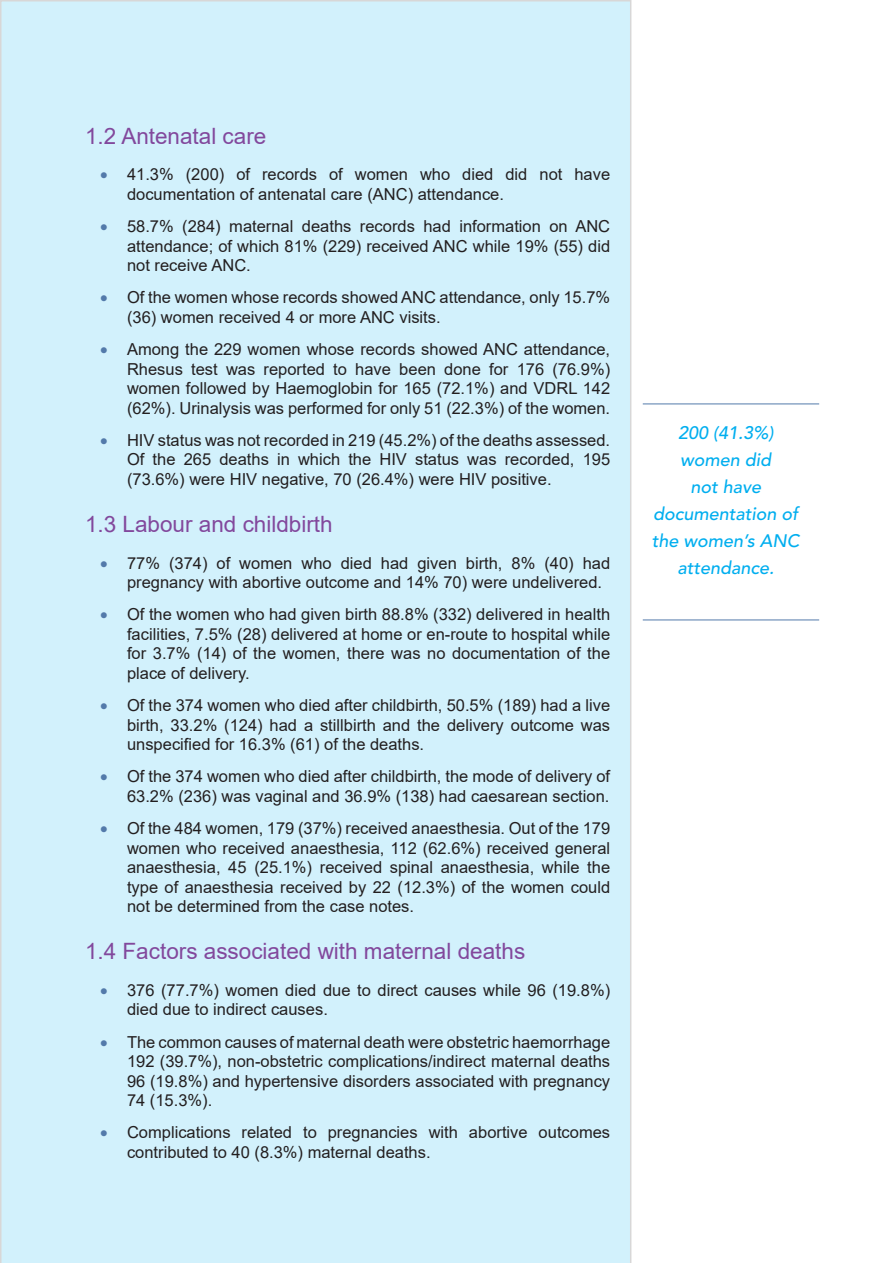
<style>
.page{position:relative;width:893px;height:1263px;background:#fff}
.page>*{position:absolute;margin:0;border:0;box-sizing:border-box;transform-origin:0 0}
.t1{font:22.5px "Arial";color:#82489c}
.t2{font:italic 500 18px/27px "Avenir LT Std";color:#00aeef;text-align:center}
.t3{font:16.5px/19.5px "Arial";color:#231f20;text-align:justify}
.s1{color:#537aaa}
</style>
<div class="page">
<div style="left:0;top:0;width:631px;height:1263px;background:#d2f1fc"></div>
<hr style="left:643px;top:404px;width:176px;height:1px;background:#537aaa">
<hr style="left:643px;top:620px;width:176px;height:1px;background:#537aaa">
<p class="t1" style="left:85px;top:120px;width:183px">1.2 Antenatal care</p>
<p class="t3" style="left:127px;top:165px;width:485px;text-indent:-27px"><span class="s1">•</span> 41.3% (200) of records of women who died did not have documentation of antenatal care (ANC) attendance.</p>
<p class="t3" style="left:127px;top:216px;width:485px;text-indent:-27px"><span class="s1">•</span> 58.7% (284) maternal deaths records had information on ANC attendance; of which 81% (229) received ANC while 19% (55) did not receive ANC.</p>
<p class="t3" style="left:127px;top:288px;width:485px;text-indent:-27px"><span class="s1">•</span> Of the women whose records showed ANC attendance, only 15.7% (36) women received 4 or more ANC visits.</p>
<p class="t3" style="left:127px;top:339px;width:485px;text-indent:-27px"><span class="s1">•</span> Among the 229 women whose records showed ANC attendance, Rhesus test was reported to have been done for 176 (76.9%) women followed by Haemoglobin for 165 (72.1%) and VDRL 142 (62%). Urinalysis was performed for only 51 (22.3%) of the women.</p>
<p class="t3" style="left:127px;top:430px;width:485px;text-indent:-27px"><span class="s1">•</span> HIV status was not recorded in 219 (45.2%) of the deaths assessed.<br>Of the 265 deaths in which the HIV status was recorded, 195 (73.6%) were HIV negative, 70 (26.4%) were HIV positive.</p>
<p class="t1" style="left:85px;top:509px;width:249px">1.3 Labour and childbirth</p>
<p class="t3" style="left:127px;top:553px;width:485px;text-indent:-27px"><span class="s1">•</span> 77% (374) of women who died had given birth, 8% (40) had pregnancy with abortive outcome and 14% 70) were undelivered.</p>
<p class="t3" style="left:127px;top:605px;width:485px;text-indent:-27px"><span class="s1">•</span> Of the women who had given birth 88.8% (332) delivered in health facilities, 7.5% (28) delivered at home or en-route to hospital while for 3.7% (14) of the women, there was no documentation of the place of delivery.</p>
<p class="t3" style="left:127px;top:695px;width:485px;text-indent:-27px"><span class="s1">•</span> Of the 374 women who died after childbirth, 50.5% (189) had a live birth, 33.2% (124) had a stillbirth and the delivery outcome was unspecified for 16.3% (61) of the deaths.</p>
<p class="t3" style="left:100px;top:767px;width:512px;text-align:right"><span class="s1">•</span> Of the 374 women who died after childbirth, the mode of delivery of<br>63.2% (236) was vaginal and 36.9% (138) had caesarean section.</p>
<p class="t3" style="left:127px;top:818px;width:485px;text-indent:-27px"><span class="s1">•</span> Of the 484 women, 179 (37%) received anaesthesia. Out of the 179 women who received anaesthesia, 112 (62.6%) received general anaesthesia, 45 (25.1%) received spinal anaesthesia, while the type of anaesthesia received by 22 (12.3%) of the women could not be determined from the case notes.</p>
<p class="t1" style="left:85px;top:936px;width:442px">1.4 Factors associated with maternal deaths</p>
<p class="t3" style="left:127px;top:980px;width:485px;text-indent:-27px"><span class="s1">•</span> 376 (77.7%) women died due to direct causes while 96 (19.8%) died due to indirect causes.</p>
<p class="t3" style="left:127px;top:1032px;width:485px;text-indent:-27px"><span class="s1">•</span> The common causes of maternal death were obstetric haemorrhage 192 (39.7%), non-obstetric complications/indirect maternal deaths 96 (19.8%) and hypertensive disorders associated with pregnancy 74 (15.3%).</p>
<p class="t3" style="left:127px;top:1123px;width:485px;text-indent:-27px"><span class="s1">•</span> Complications related to pregnancies with abortive outcomes contributed to 40 (8.3%) maternal deaths.</p>
<p class="t2" style="left:652px;top:420px;width:149px">200 (41.3%) women did<br>not have documentation of the women’s ANC attendance.</p>
</div>
